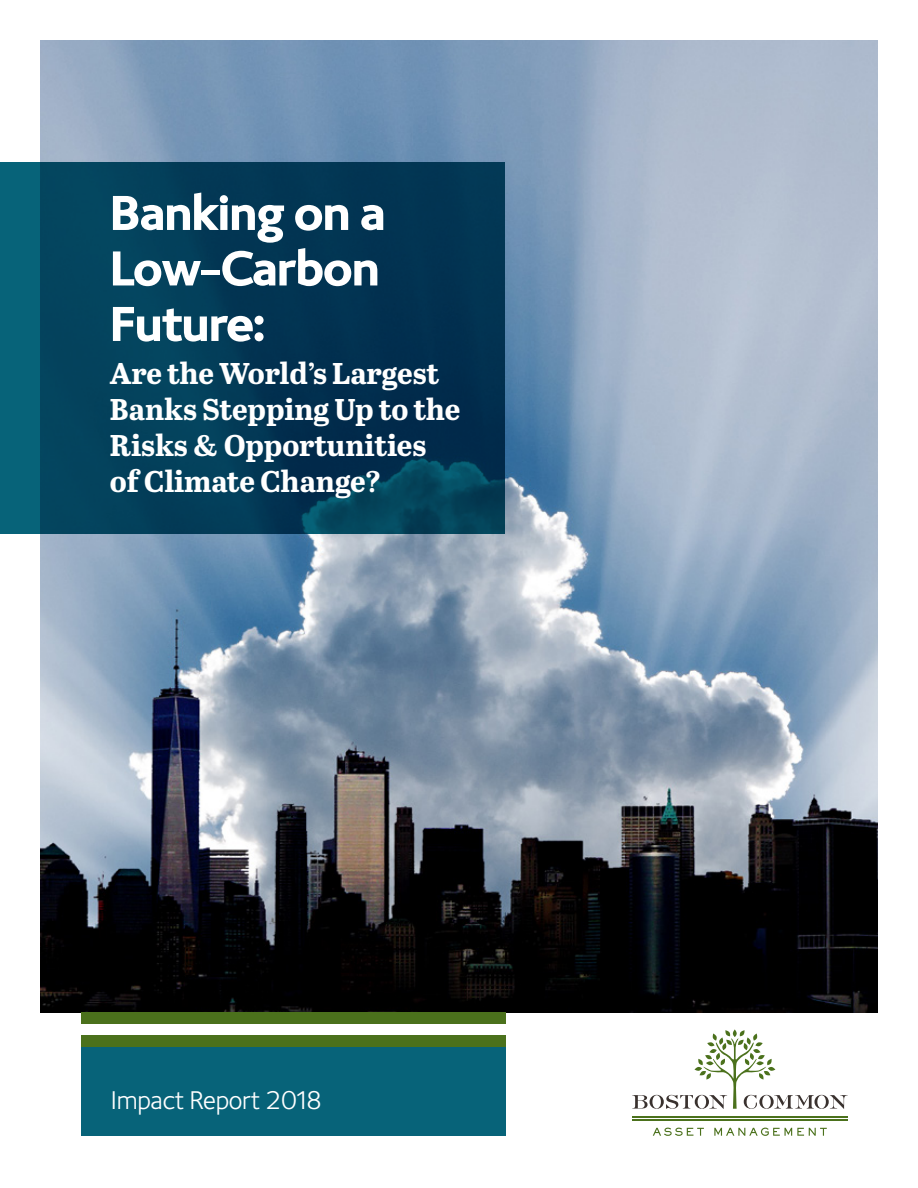
<style>
.page{position:relative;width:918px;height:1188px;background:#fff}
.page>*{position:absolute;margin:0;border:0;box-sizing:border-box;transform-origin:0 0}
.t1{font:700 51px/55.5px "BG";letter-spacing:-.005em;color:#fff;text-align:justify}
.t2{font:700 30px/36px "Abril Text";letter-spacing:-.005em;color:#fff}
.t3{font:26.7px "BG";letter-spacing:-.01em;color:#fff}
</style>
<div class="page">
<img style="left:41px;top:40px;width:837px;height:972px">
<svg style="left:653px;top:1128px;width:51px;height:8px"></svg>
<svg style="left:714px;top:1128px;width:113px;height:8px"></svg>
<hr style="left:632px;top:1116px;width:216px;height:1px;background:#4b711c">
<hr style="left:632px;top:1119px;width:216px;height:1px;background:#4b711c">
<svg style="left:632px;top:1029px;width:216px;height:80px"></svg>
<div style="left:81px;top:1047px;width:425px;height:89px;background:#076379"></div>
<div style="left:81px;top:1012px;width:425px;height:12px;background:#4b711c"></div>
<div style="left:81px;top:1035px;width:425px;height:12px;background:#4b711c"></div>
<svg style="left:0;top:162px;width:505px;height:371px;background:#033c58"></svg>
<h1 class="t1" style="left:110px;top:184px;width:277px">Banking on a Low-Carbon Future:</h1>
<p class="t2" style="left:110px;top:354px;width:352px">Are the World’s Largest<br>Banks Stepping Up to the<br>Risks &amp; Opportunities of Climate Change?</p>
<p class="t3" style="left:111px;top:1084px;width:212px">Impact Report 2018</p>
</div>
